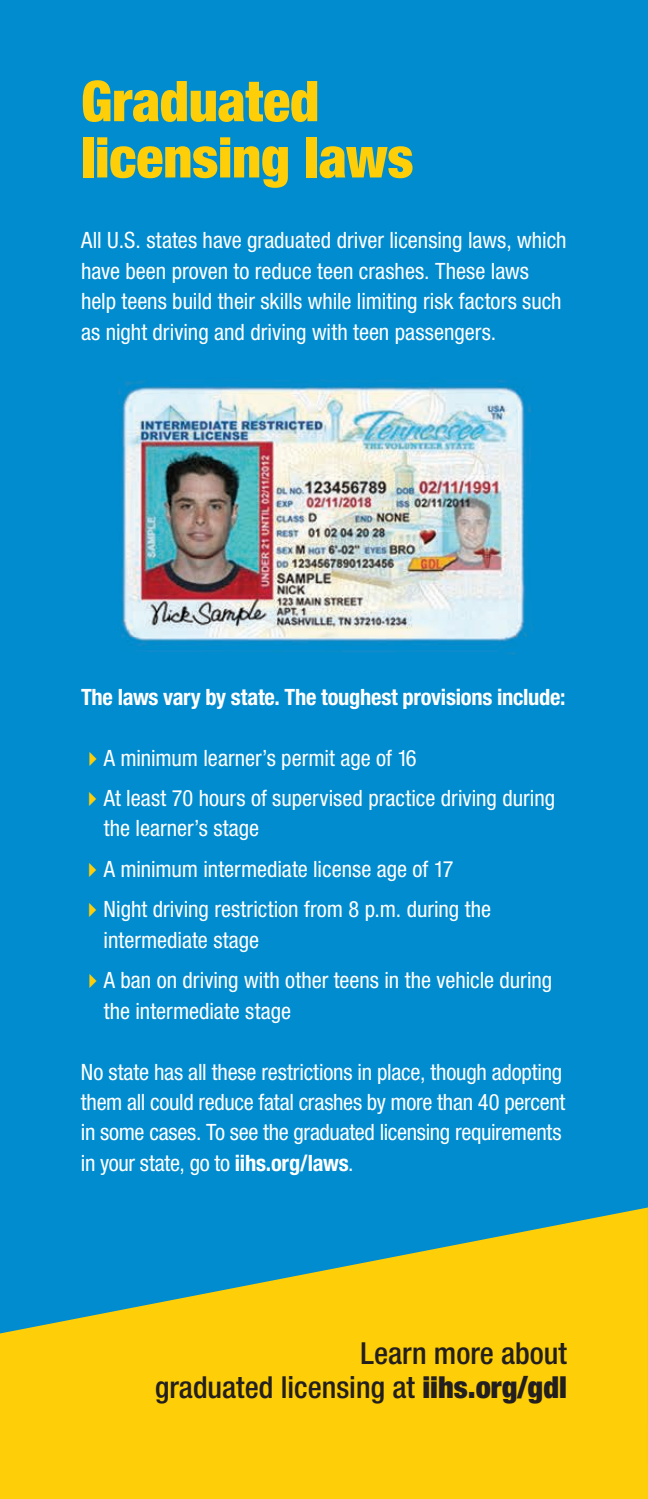
<style>
.page{position:relative;width:648px;height:1499px;background:#fff}
.page>*{position:absolute;margin:0;border:0;box-sizing:border-box;transform-origin:0 0}
.H1__with_no_H2_follo{font:900 condensed 56.25px/56.2px "Helvetica Neue LT Pro";letter-spacing:-.005em;color:#fece08}
.H1__with_no_H2_follo-2{font:500 condensed 30.38px/33.8px "Helvetica Neue LT Pro";color:#231f20;text-align:right}
.H1__with_no_H2_follo-3{font:condensed 22.5px/30.4px "Helvetica Neue LT Pro";color:#fff}
.H1__with_no_H2_follo-4{font:700 condensed 22.5px "Helvetica Neue LT Pro";letter-spacing:-.01em;color:#fff}
.s1{color:#fece08}
.s2{font-weight:700}
.s3{font-weight:900}
</style>
<div class="page">
<img style="left:0;top:0;width:648px;height:1207px">
<svg style="left:0;top:1207px;width:648px;height:291px;background:#c6bf33"></svg>
<p class="H1__with_no_H2_follo" style="left:81px;top:72px;width:334px">Graduated licensing laws</p>
<p class="H1__with_no_H2_follo-3" style="left:81px;top:225px;width:487px">All U.S. states have graduated driver licensing laws, which have been proven to reduce teen crashes. These laws help teens build their skills while limiting risk factors such as night driving and driving with teen passengers.</p>
<p class="H1__with_no_H2_follo-4" style="left:81px;top:683px;width:486px">The laws vary by state. The toughest provisions include:</p>
<p class="H1__with_no_H2_follo-3" style="left:81px;top:742px;width:337px"><span class="s1">✔</span>A minimum learner’s permit age of 16</p>
<p class="H1__with_no_H2_follo-3" style="left:104px;top:783px;width:453px;text-indent:-23px"><span class="s1">✔</span>At least 70 hours of supervised practice driving during the learner’s stage</p>
<p class="H1__with_no_H2_follo-3" style="left:81px;top:853px;width:374px"><span class="s1">✔</span>A minimum intermediate license age of 17</p>
<p class="H1__with_no_H2_follo-3" style="left:104px;top:894px;width:389px;text-indent:-23px"><span class="s1">✔</span>Night driving restriction from 8 p.m. during the intermediate stage</p>
<p class="H1__with_no_H2_follo-3" style="left:104px;top:965px;width:450px;text-indent:-23px"><span class="s1">✔</span>A ban on driving with other teens in the vehicle during the intermediate stage</p>
<p class="H1__with_no_H2_follo-3" style="left:81px;top:1056px;width:486px">No state has all these restrictions in place, though adopting them all could reduce fatal crashes by more than 40 percent in some cases. To see the graduated licensing requirements in your state, go to <span class="s2">iihs.org/laws</span>.</p>
<p class="H1__with_no_H2_follo-2" style="left:155px;top:1335px;width:414px">Learn more about<br>graduated licensing at <span class="s3">iihs.org/gdl</span></p>
</div>
